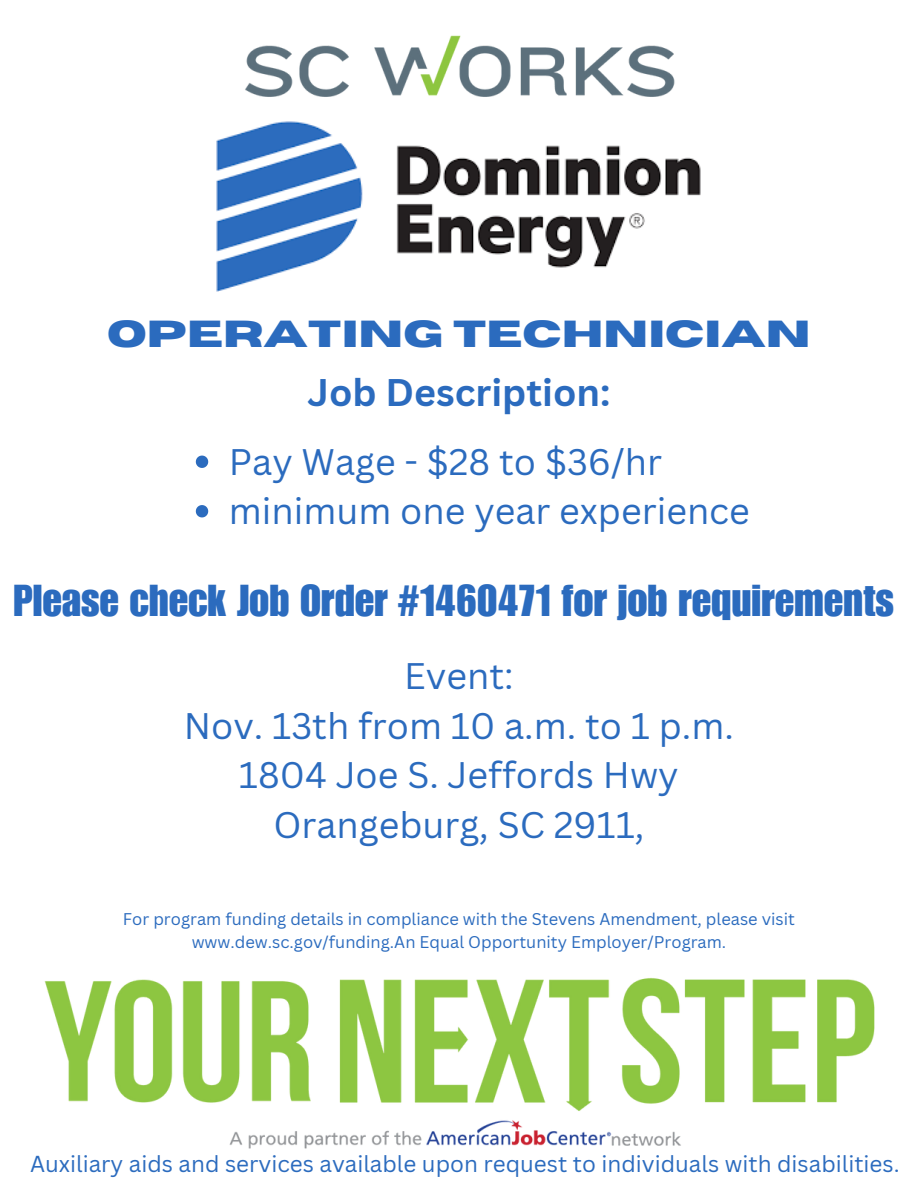
<style>
.page{position:relative;width:918px;height:1188px;background:#fff}
.page>*{position:absolute;margin:0;border:0;box-sizing:border-box;transform-origin:0 0}
.t1{font:43.5px "Impact LT Std";color:#2b6bbe}
.t2{font:700 37.5px "Horizon";color:#2b6bbe}
.t3{font:700 37.5px "Canva Sans";color:#2b6bbe}
.t4{font:36px "Canva Sans";color:#2b6bbe}
.t5{font:22.5px "Canva Sans";color:#2b6bbe}
.t6{font:16.5px/22.5px "Canva Sans";color:#2b6bbe;text-align:center}
</style>
<div class="page">
<img style="left:44px;top:35px;width:831px;height:1114px">
<img style="left:216px;top:121px;width:487px;height:171px">
<svg style="left:196px;top:456px;width:12px;height:12px"></svg>
<svg style="left:196px;top:505px;width:12px;height:12px"></svg>
<p class="t2" style="left:107px;top:315px;width:705px">OPERATING TECHNICIAN</p>
<p class="t3" style="left:307px;top:366px;width:304px">Job Description:</p>
<p class="t4" style="left:229px;top:436px;width:435px">Pay Wage - $28 to $36/hr</p>
<p class="t4" style="left:229px;top:486px;width:523px">minimum one year experience</p>
<p class="t1" style="left:14px;top:585px;width:882px">Please check Job Order #1460471 for job requirements</p>
<p class="t4" style="left:404px;top:651px;width:111px">Event:</p>
<p class="t4" style="left:184px;top:700px;width:552px">Nov. 13th from 10 a.m. to 1 p.m.</p>
<p class="t4" style="left:239px;top:750px;width:441px">1804 Joe S. Jeffords Hwy</p>
<p class="t4" style="left:273px;top:799px;width:373px">Orangeburg, SC 2911,</p>
<p class="t6" style="left:123px;top:908px;width:674px">For program funding details in compliance with the Stevens Amendment, please visit www.dew.sc.gov/funding.An Equal Opportunity Employer/Program.</p>
<p class="t5" style="left:30px;top:1148px;width:871px">Auxiliary aids and services available upon request to individuals with disabilities.</p>
</div>
